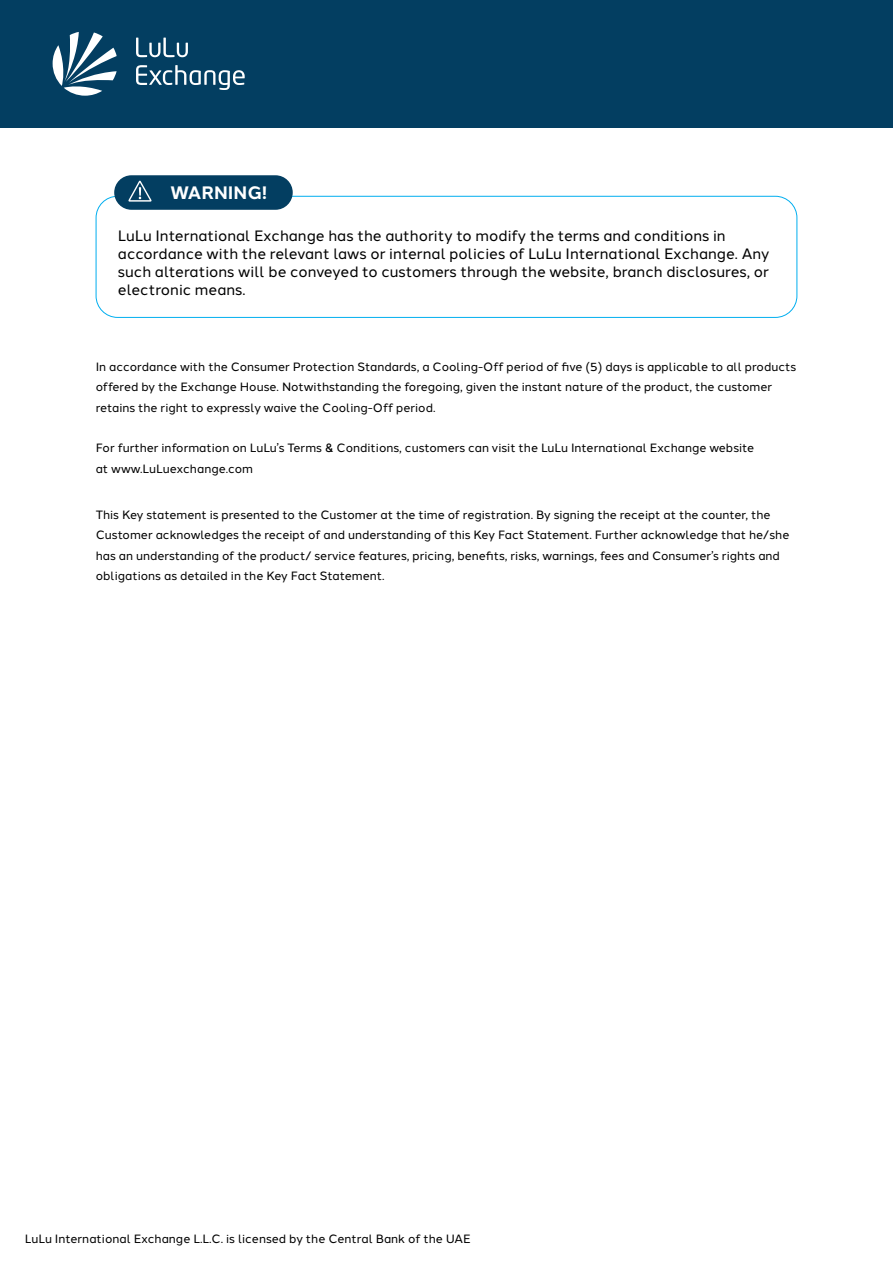
<style>
.page{position:relative;width:893px;height:1263px;background:#fff}
.page>*{position:absolute;margin:0;border:0;box-sizing:border-box;transform-origin:0 0}
.t1{font:700 18px "Halcom";color:#fff}
.t2{font:15px/18px "Halcom";color:#000001}
.t3{font:12px/20.4px "Halcom";color:#000001}
</style>
<div class="page">
<div style="left:96px;top:196px;width:701px;height:122px;border:1px solid #00aeef;border-radius:22px"></div>
<div style="left:114px;top:175px;width:179px;height:35px;background:#033e61;border-radius:17px"></div>
<svg style="left:128px;top:181px;width:24px;height:21px"></svg>
<div style="left:0;top:0;width:893px;height:128px;background:#033e61"></div>
<svg style="left:136px;top:38px;width:109px;height:52px"></svg>
<svg style="left:53px;top:32px;width:64px;height:64px"></svg>
<h1 class="t1" style="left:170px;top:178px;width:98px">WARNING!</h1>
<p class="t2" style="left:118px;top:226px;width:653px">LuLu International Exchange has the authority to modify the terms and conditions in accordance with the relevant laws or internal policies of LuLu International Exchange. Any such alterations will be conveyed to customers through the website, branch disclosures, or electronic means.</p>
<p class="t3" style="left:96px;top:355px;width:702px">In accordance with the Consumer Protection Standards, a Cooling-Off period of five (5) days is applicable to all products offered by the Exchange House. Notwithstanding the foregoing, given the instant nature of the product, the customer retains the right to expressly waive the Cooling-Off period.</p>
<p class="t3" style="left:96px;top:437px;width:660px">For further information on LuLu’s Terms &amp; Conditions, customers can visit the LuLu International Exchange website at www.LuLuexchange.com</p>
<p class="t3" style="left:96px;top:503px;width:695px">This Key statement is presented to the Customer at the time of registration. By signing the receipt at the counter, the Customer acknowledges the receipt of and understanding of this Key Fact Statement. Further acknowledge that he/she has an understanding of the product/ service features, pricing, benefits, risks, warnings, fees and Consumer’s rights and obligations as detailed in the Key Fact Statement.</p>
<p class="t3" style="left:25px;top:1227px;width:447px">LuLu International Exchange L.L.C. is licensed by the Central Bank of the UAE</p>
</div>
